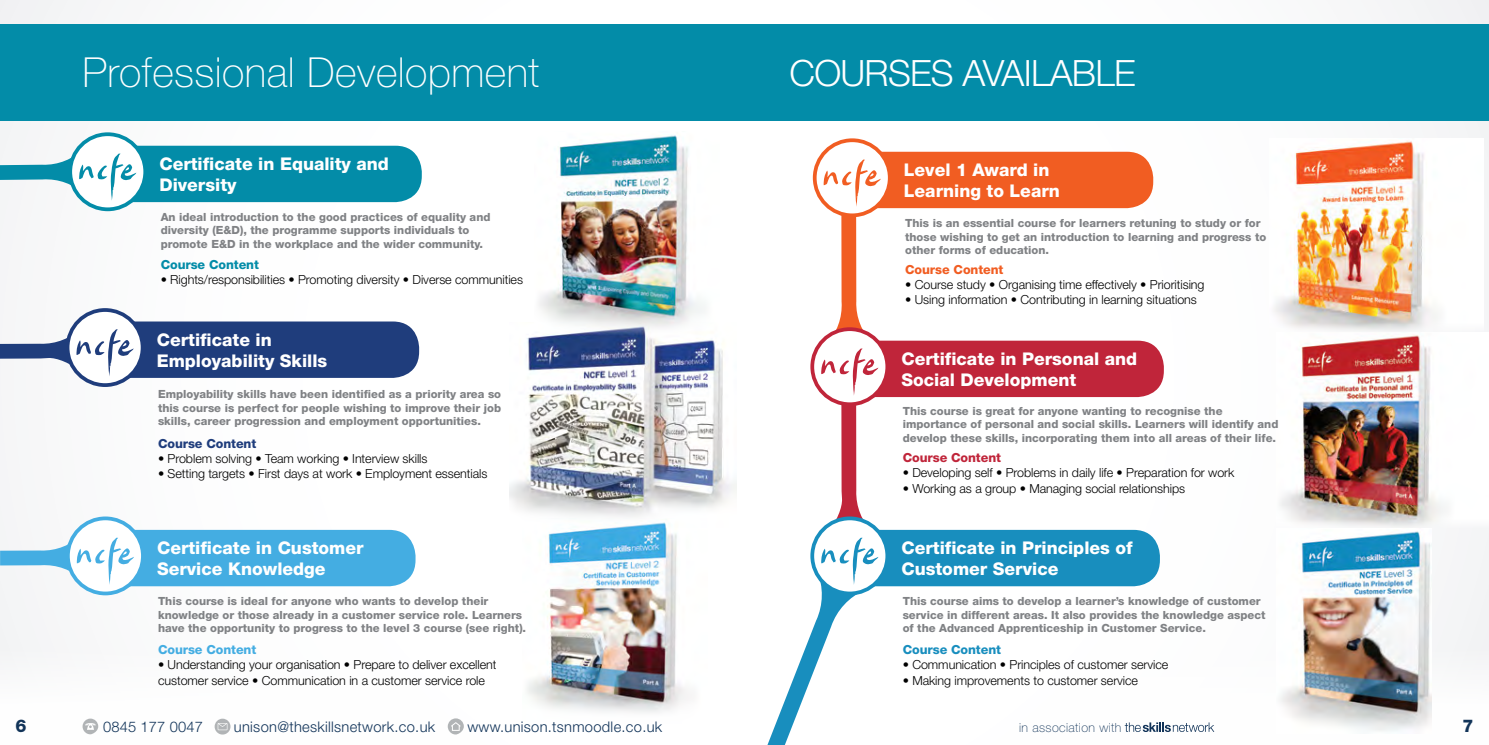
<style>
.page{position:relative;width:1489px;height:745px;background:#fff}
.page>*{position:absolute;margin:0;border:0;box-sizing:border-box;transform-origin:0 0}
.t1{font:100 41.38px "Helvetica Neue LT Pro";letter-spacing:.01em;color:#fff}
.t2{font:300 36.25px "Helvetica Neue LT Pro";letter-spacing:-.02em;color:#fff}
.t3{font:800 17.5px/21px "Helvetica Neue LT Pro";color:#fff}
.t4{font:800 17.5px "Helvetica Neue LT Pro";color:#123459}
.t5{font:300 14.75px "Helvetica Neue LT Pro";letter-spacing:.02em;color:#123459}
.t6{font:100 12.62px "Helvetica Neue LT Pro";letter-spacing:.03em;color:#123459}
.t7{font:300 12.5px/15px "Helvetica Neue LT Pro";letter-spacing:-.005em;color:#000}
.t8{font:800 12.5px "Helvetica Neue LT Pro";letter-spacing:-.005em;color:#1f3d7c}
.t9{font:800 12.5px "Helvetica Neue LT Pro";letter-spacing:-.005em;color:#c0253a}
.t10{font:800 12.5px "Helvetica Neue LT Pro";letter-spacing:-.005em;color:#188ebe}
.t11{font:800 12.5px "Helvetica Neue LT Pro";letter-spacing:-.005em;color:#44ade2}
.t12{font:800 12.5px "Helvetica Neue LT Pro";letter-spacing:-.005em;color:#038ca8}
.t13{font:800 12.5px "Helvetica Neue LT Pro";letter-spacing:-.005em;color:#f15d22}
.t14{font:800 11.25px/13.5px "Helvetica Neue LT Pro";color:#808285}
</style>
<div class="page">
<svg style="left:83px;top:718px;width:15px;height:15px"></svg>
<svg style="left:215px;top:718px;width:15px;height:16px"></svg>
<svg style="left:1124px;top:722px;width:90px;height:9px"></svg>
<svg style="left:448px;top:718px;width:16px;height:16px"></svg>
<img style="left:1280px;top:343px;width:208px;height:194px">
<img style="left:1280px;top:527px;width:150px;height:205px">
<img style="left:527px;top:527px;width:162px;height:186px">
<img style="left:509px;top:337px;width:227px;height:190px">
<img style="left:1274px;top:140px;width:164px;height:203px">
<div style="left:95px;top:321px;width:324px;height:56px;background:#1f3d7c;border-radius:26px"></div>
<div style="left:66px;top:308px;width:78px;height:79px;border:4px solid #1f3d7c;border-radius:50%"></div>
<svg style="left:0;top:313px;width:144px;height:74px"></svg>
<div style="left:839px;top:340px;width:324px;height:57px;background:#c0253a;border-radius:26px"></div>
<div style="left:839px;top:529px;width:320px;height:57px;background:#188ebe;border-radius:26px"></div>
<div style="left:95px;top:529px;width:320px;height:57px;background:#44ade2;border-radius:26px"></div>
<svg style="left:0;top:519px;width:144px;height:74px"></svg>
<div style="left:98px;top:146px;width:324px;height:56px;background:#038ca8;border-radius:26px"></div>
<svg style="left:0;top:134px;width:146px;height:74px"></svg>
<div style="left:842px;top:152px;width:311px;height:56px;background:#f15d22;border-radius:26px"></div>
<svg style="left:814px;top:140px;width:75px;height:75px"></svg>
<div style="left:812px;top:138px;width:79px;height:79px;border:4px solid #f15d22;border-radius:50%"></div>
<svg style="left:736px;top:159px;width:156px;height:585px"></svg>
<img style="left:534px;top:135px;width:171px;height:202px">
<div style="left:0;top:25px;width:1488px;height:96px;background:#038ca8"></div>
<h1 class="t1" style="left:82px;top:48px;width:458px">Professional Development</h1>
<h2 class="t2" style="left:789px;top:51px;width:347px">Courses AvailabLe</h2>
<h3 class="t3" style="left:159px;top:153px;width:231px">Certificate in Equality and<br>Diversity</h3>
<p class="t14" style="left:161px;top:210px;width:331px">An ideal introduction to the good practices of equality and diversity (E&amp;D), the programme supports individuals to promote E&amp;D in the workplace and the wider community.</p>
<p class="t12" style="left:161px;top:257px;width:100px">Course Content</p>
<p class="t7" style="left:161px;top:272px;width:364px">• Rights/responsibilities • Promoting diversity • Diverse communities</p>
<h3 class="t3" style="left:157px;top:328px;width:172px">Certificate in<br>Employability Skills</h3>
<p class="t14" style="left:158px;top:387px;width:344px;text-align:justify">Employability skills have been identified as a priority area so this course is perfect for people wishing to improve their job skills, career progression and employment opportunities.</p>
<p class="t8" style="left:158px;top:435px;width:100px">Course Content</p>
<p class="t7" style="left:158px;top:450px;width:271px">• Problem solving • Team working • Interview skills</p>
<p class="t7" style="left:158px;top:465px;width:331px">• Setting targets • First days at work • Employment essentials</p>
<h3 class="t3" style="left:157px;top:536px;width:208px">Certificate in Customer<br>Service Knowledge</h3>
<p class="t14" style="left:158px;top:594px;width:370px">This course is ideal for anyone who wants to develop their knowledge or those already in a customer service role. Learners have the opportunity to progress to the level 3 course (see right).</p>
<p class="t11" style="left:158px;top:642px;width:100px">Course Content</p>
<p class="t7" style="left:158px;top:656px;width:340px">• Understanding your organisation • Prepare to deliver excellent customer service • Communication in a customer service role</p>
<h3 class="t3" style="left:903px;top:159px;width:157px">Level 1 Award in<br>Learning to Learn</h3>
<p class="t14" style="left:905px;top:216px;width:362px">This is an essential course for learners retuning to study or for those wishing to get an introduction to learning and progress to other forms of education.</p>
<p class="t13" style="left:905px;top:261px;width:100px">Course Content</p>
<p class="t7" style="left:905px;top:276px;width:301px">• Course study • Organising time effectively • Prioritising</p>
<p class="t7" style="left:905px;top:291px;width:293px">• Using information • Contributing in learning situations</p>
<h3 class="t3" style="left:901px;top:347px;width:237px">Certificate in Personal and<br>Social Development</h3>
<p class="t14" style="left:902px;top:404px;width:377px">This course is great for anyone wanting to recognise the importance of personal and social skills. Learners will identify and develop these skills, incorporating them into all areas of their life.</p>
<p class="t9" style="left:902px;top:450px;width:100px">Course Content</p>
<p class="t7" style="left:902px;top:465px;width:333px">• Developing self • Problems in daily life • Preparation for work</p>
<p class="t7" style="left:902px;top:480px;width:284px">• Working as a group • Managing social relationships</p>
<h3 class="t3" style="left:901px;top:536px;width:233px">Certificate in Principles of<br>Customer Service</h3>
<p class="t14" style="left:902px;top:594px;width:364px">This course aims to develop a learner’s knowledge of customer service in different areas. It also provides the knowledge aspect of the Advanced Apprenticeship in Customer Service.</p>
<p class="t10" style="left:902px;top:642px;width:100px">Course Content</p>
<p class="t7" style="left:902px;top:656px;width:267px">• Communication • Principles of customer service</p>
<p class="t7" style="left:902px;top:671px;width:237px">• Making improvements to customer service</p>
<h3 class="t4" style="left:15px;top:714px;width:13px">6</h3>
<h3 class="t5" style="left:103px;top:717px;width:101px">0845 177 0047</h3>
<h3 class="t5" style="left:234px;top:717px;width:203px">unison@theskillsnetwork.co.uk</h3>
<h3 class="t5" style="left:467px;top:717px;width:196px">www.unison.tsnmoodle.co.uk</h3>
<p class="t6" style="left:1019px;top:719px;width:104px">in association with</p>
<h3 class="t4" style="left:1462px;top:714px;width:13px">7</h3>
</div>
